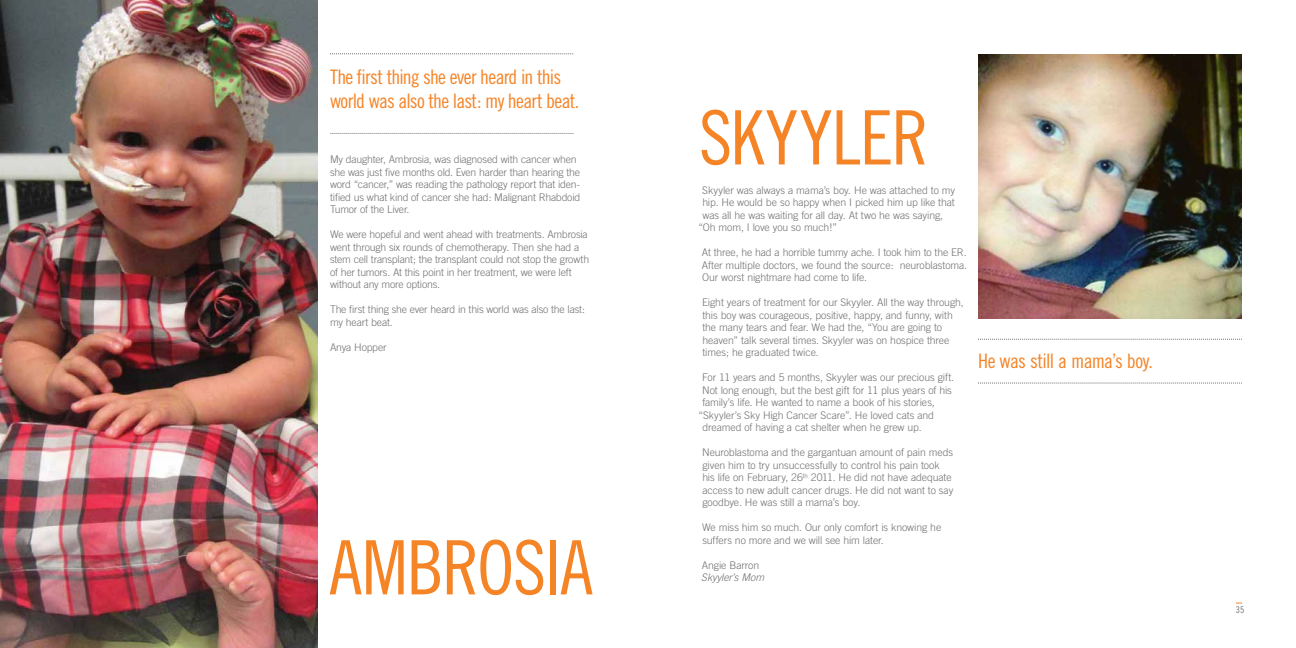
<style>
.page{position:relative;width:1296px;height:648px;background:#fff}
.page>*{position:absolute;margin:0;border:0;box-sizing:border-box;transform-origin:0 0}
.t1{font:75px "Trade Gothic Cond Eighteen";letter-spacing:-.015em;color:#f58427}
.t2{font:20px/24px "Trade Gothic Cond Eighteen";letter-spacing:-.035em;color:#f58427}
.t3{font:300 10.5px/12.5px "Trade Gothic";letter-spacing:-.01em;color:#717073}
.t4{font:italic 300 10.5px "Trade Gothic";letter-spacing:-.005em;color:#717073}
.t5{font:9.5px "Trade Gothic Cond Eighteen";color:#717073}
</style>
<div class="page">
<svg style="left:330px;top:54px;width:243px;height:1px"></svg>
<svg style="left:330px;top:133px;width:243px;height:1px"></svg>
<img style="left:0;top:0;width:318px;height:648px">
<img style="left:978px;top:54px;width:264px;height:264px">
<svg style="left:978px;top:339px;width:264px;height:1px"></svg>
<svg style="left:978px;top:383px;width:264px;height:1px"></svg>
<h2 class="t2" style="left:330px;top:65px;width:251px">The first thing she ever heard in this world was also the last: my heart beat.</h2>
<p class="t3" style="left:330px;top:153px;width:252px">My daughter, Ambrosia, was diagnosed with cancer when she was just five months old. Even harder than hearing the word “cancer,” was reading the pathology report that iden&shy;tified us what kind of cancer she had: Malignant Rhabdoid Tumor of the Liver.</p>
<p class="t3" style="left:330px;top:228px;width:261px">We were hopeful and went ahead with treatments. Ambrosia went through six rounds of chemotherapy. Then she had a stem cell transplant; the transplant could not stop the growth of her tumors. At this point in her treatment, we were left without any more options.</p>
<p class="t3" style="left:330px;top:303px;width:257px">The first thing she ever heard in this world was also the last: my heart beat.</p>
<p class="t3" style="left:330px;top:341px;width:58px">Anya Hopper</p>
<h1 class="t1" style="left:329px;top:523px;width:266px">AMBROSIA</h1>
<h1 class="t1" style="left:699px;top:93px;width:231px">SKYYLER</h1>
<p class="t3" style="left:702px;top:184px;width:254px">Skyyler was always a mama’s boy. He was attached to my</p>
<p class="t3" style="left:702px;top:196px;width:254px">hip. He would be so happy when I picked him up like that</p>
<p class="t3" style="left:702px;top:209px;width:242px">was all he was waiting for all day. At two he was saying,</p>
<p class="t3" style="left:698px;top:221px;width:140px">“Oh mom, I love you so much!”</p>
<p class="t3" style="left:702px;top:246px;width:267px;text-align:justify">At three, he had a horrible tummy ache. I took him to the ER.<br>After multiple doctors, we found the source: neuroblastoma.<br>Our worst nightmare had come to life.</p>
<p class="t3" style="left:702px;top:296px;width:263px">Eight years of treatment for our Skyyler. All the way through, this boy was courageous, positive, happy, and funny, with the many tears and fear. We had the, “You are going to heaven” talk several times. Skyyler was on hospice three times; he graduated twice.</p>
<p class="t3" style="left:702px;top:371px;width:253px">For 11 years and 5 months, Skyyler was our precious gift.</p>
<p class="t3" style="left:702px;top:384px;width:251px">Not long enough, but the best gift for 11 plus years of his</p>
<p class="t3" style="left:702px;top:396px;width:234px">family’s life. He wanted to name a book of his stories,</p>
<p class="t3" style="left:698px;top:409px;width:237px">“Skyyler’s Sky High Cancer Scare”. He loved cats and</p>
<p class="t3" style="left:702px;top:421px;width:221px">dreamed of having a cat shelter when he grew up.</p>
<p class="t3" style="left:702px;top:446px;width:253px">Neuroblastoma and the gargantuan amount of pain meds given him to try unsuccessfully to control his pain took his life on February, 26<sup>th</sup> 2011. He did not have adequate access to new adult cancer drugs. He did not want to say goodbye. He was still a mama’s boy.</p>
<p class="t3" style="left:702px;top:521px;width:241px">We miss him so much. Our only comfort is knowing he suffers no more and we will see him later.</p>
<p class="t3" style="left:702px;top:559px;width:59px">Angie Barron</p>
<p class="t4" style="left:701px;top:571px;width:64px">Skyyler’s Mom</p>
<h2 class="t2" style="left:978px;top:349px;width:177px">He was still a mama’s boy.</h2>
<p class="t5" style="left:1236px;top:604px;width:10px">35</p>
</div>
